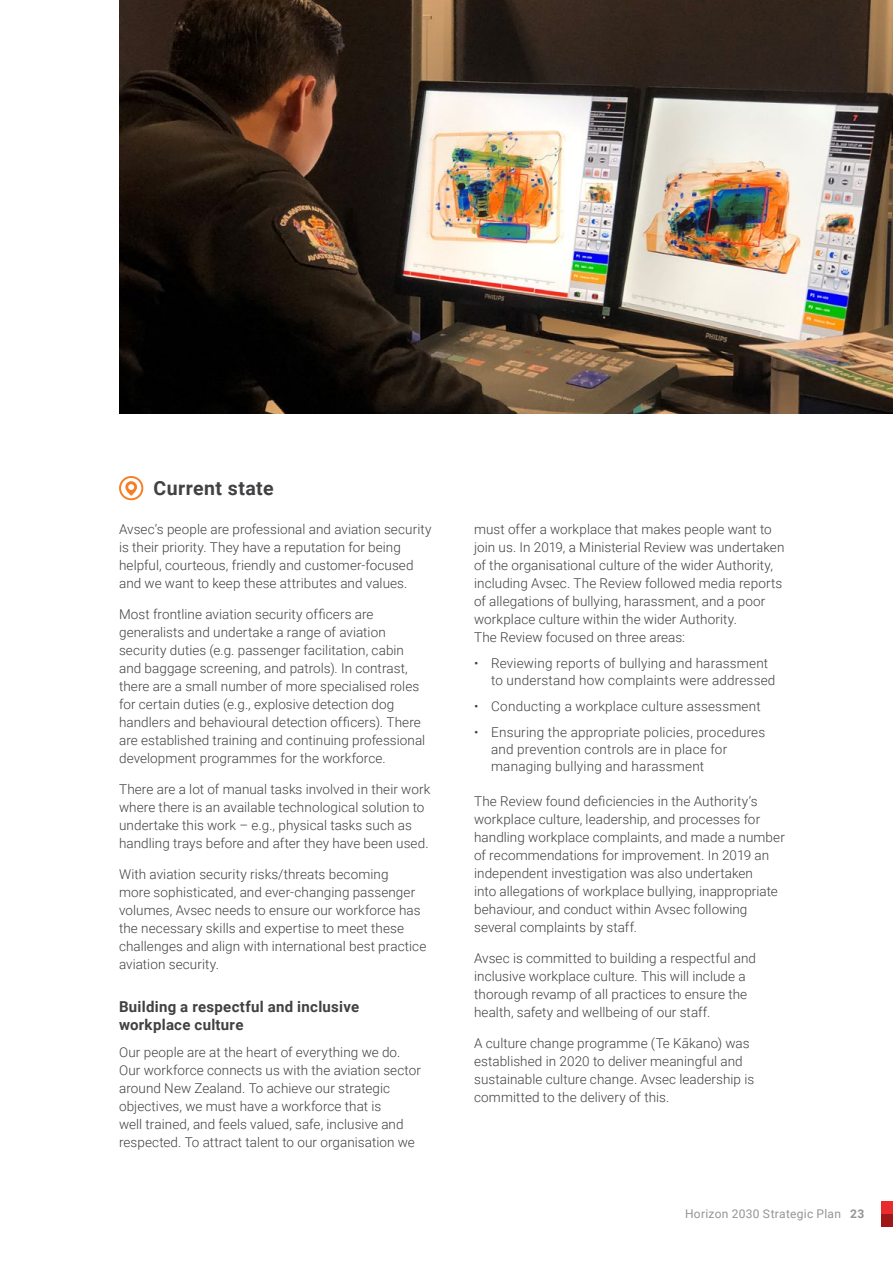
<style>
.page{position:relative;width:893px;height:1263px;background:#fff}
.page>*{position:absolute;margin:0;border:0;box-sizing:border-box;transform-origin:0 0}
.t1{font:700 19.5px "Roboto";letter-spacing:.02em;color:#414042}
.t2{font:700 15px/18px "Roboto";letter-spacing:.02em;color:#414042}
.t3{font:300 13.5px/18px "Roboto";letter-spacing:.005em;color:#414042}
.t4{font:12px "Roboto";letter-spacing:.025em;color:#939598}
.s1{font-weight:700}
</style>
<div class="page">
<div style="left:119px;top:476px;width:24px;height:24px;border:2px solid #f57e27;border-radius:50%"></div>
<svg style="left:125px;top:481px;width:12px;height:15px"></svg>
<img style="left:119px;top:0;width:774px;height:413px">
<div style="left:881px;top:1202px;width:12px;height:12px;background:#e82c2e"></div>
<div style="left:881px;top:1214px;width:12px;height:12px;background:#9e1818"></div>
<h1 class="t1" style="left:154px;top:474px;width:122px">Current state</h1>
<p class="t3" style="left:119px;top:520px;width:314px">Avsec’s people are professional and aviation security is their priority. They have a reputation for being helpful, courteous, friendly and customer-focused and we want to keep these attributes and values.</p>
<p class="t3" style="left:119px;top:605px;width:308px">Most frontline aviation security officers are generalists and undertake a range of aviation security duties (e.g. passenger facilitation, cabin and baggage screening, and patrols). In contrast, there are a small number of more specialised roles for certain duties (e.g., explosive detection dog handlers and behavioural detection officers). There are established training and continuing professional development programmes for the workforce.</p>
<p class="t3" style="left:119px;top:779px;width:313px">There are a lot of manual tasks involved in their work where there is an available technological solution to undertake this work – e.g., physical tasks such as handling trays before and after they have been used.</p>
<p class="t3" style="left:119px;top:864px;width:309px">With aviation security risks/threats becoming<br>more sophisticated, and ever-changing passenger volumes, Avsec needs to ensure our workforce has the necessary skills and expertise to meet these challenges and align with international best practice aviation security.</p>
<p class="t2" style="left:119px;top:997px;width:242px">Building a respectful and inclusive workplace culture</p>
<p class="t3" style="left:119px;top:1042px;width:303px">Our people are at the heart of everything we do.<br>Our workforce connects us with the aviation sector around New Zealand. To achieve our strategic objectives, we must have a workforce that is<br>well trained, and feels valued, safe, inclusive and respected. To attract talent to our organisation we</p>
<p class="t3" style="left:474px;top:520px;width:312px">must offer a workplace that makes people want to join us. In 2019, a Ministerial Review was undertaken of the organisational culture of the wider Authority, including Avsec. The Review followed media reports of allegations of bullying, harassment, and a poor workplace culture within the wider Authority.<br>The Review focused on three areas:</p>
<p class="t3" style="left:491px;top:654px;width:286px;line-height:17.2px;text-indent:-17px">• Reviewing reports of bullying and harassment to understand how complaints were addressed</p>
<p class="t3" style="left:474px;top:697px;width:288px">• Conducting a workplace culture assessment</p>
<p class="t3" style="left:491px;top:723px;width:276px;line-height:17.2px;text-indent:-17px">• Ensuring the appropriate policies, procedures and prevention controls are in place for managing bullying and harassment</p>
<p class="t3" style="left:474px;top:792px;width:312px">The Review found deficiencies in the Authority’s workplace culture, leadership, and processes for handling workplace complaints, and made a number of recommendations for improvement. In 2019 an independent investigation was also undertaken<br>into allegations of workplace bullying, inappropriate behaviour, and conduct within Avsec following several complaints by staff.</p>
<p class="t3" style="left:474px;top:949px;width:283px">Avsec is committed to building a respectful and inclusive workplace culture. This will include a thorough revamp of all practices to ensure the health, safety and wellbeing of our staff.</p>
<p class="t3" style="left:474px;top:1033px;width:282px">A culture change programme (Te Kākano) was established in 2020 to deliver meaningful and sustainable culture change. Avsec leadership is committed to the delivery of this.</p>
<p class="t4" style="left:685px;top:1205px;width:181px">Horizon 2030 Strategic Plan <span class="s1">23</span></p>
</div>
